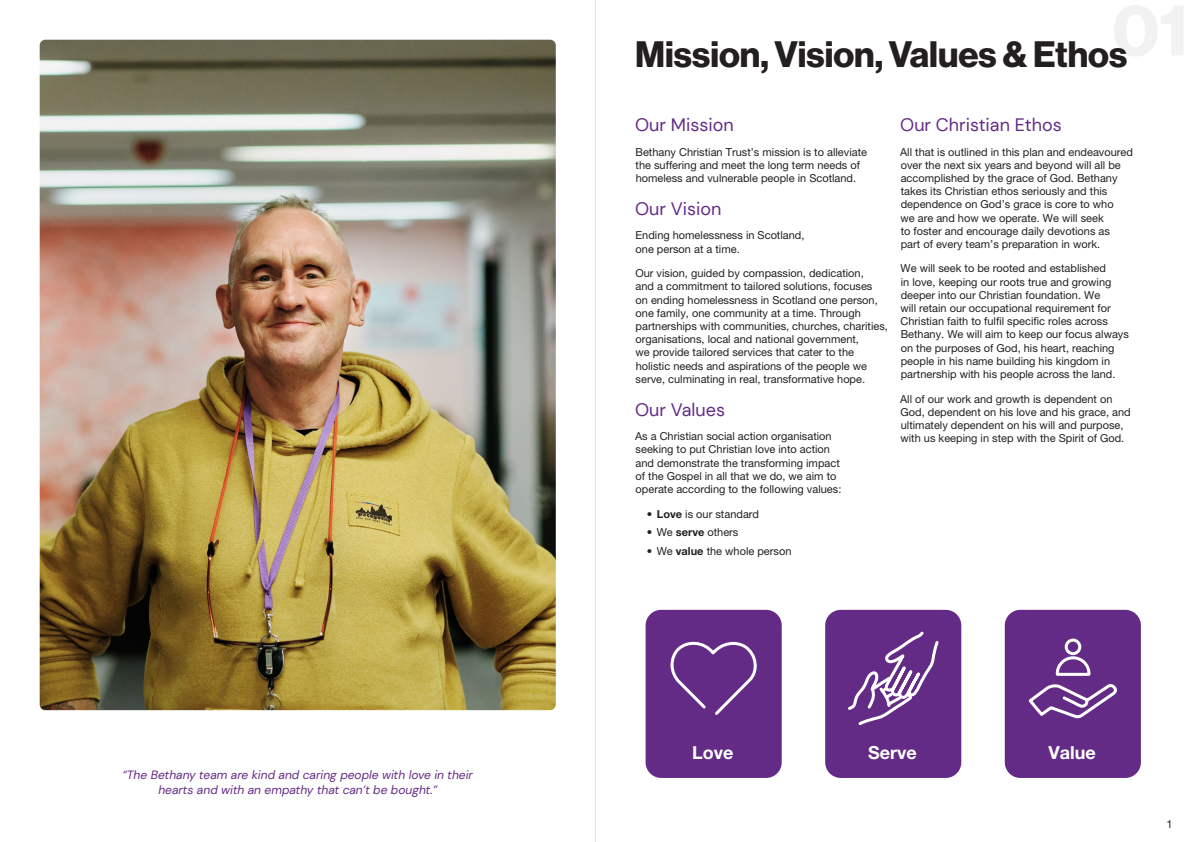
<style>
.page{position:relative;width:1191px;height:842px;background:#fff}
.page>*{position:absolute;margin:0;border:0;box-sizing:border-box;transform-origin:0 0}
.t1{font:36px "N Haas Grotesk DS Pro 75 Bd";color:#231f20}
.Sub_Header{font:18px "DM Sans";color:#632b86}
.Sub_Header-2{font:700 18px "Helvetica Neue LT Pro";color:#fff}
.Pull_Quotes{font:italic 12px/14.4px "DM Sans";color:#632b86;text-align:center}
.Body_Regular{font:11px/13.2px "Helvetica Neue LT Pro";color:#231f20}
.s1{font-weight:700}
</style>
<div class="page">
<img style="left:40px;top:40px;width:516px;height:670px">
<div style="left:1004px;top:610px;width:136px;height:168px;background:#632b86;border-radius:16px"></div>
<div style="left:645px;top:610px;width:136px;height:168px;background:#632b86;border-radius:16px"></div>
<div style="left:825px;top:610px;width:136px;height:168px;background:#632b86;border-radius:16px"></div>
<svg style="left:670px;top:641px;width:87px;height:74px"></svg>
<div style="left:1064px;top:638px;width:17px;height:17px;border:3px solid #fff;border-radius:50%"></div>
<svg style="left:1028px;top:655px;width:89px;height:64px"></svg>
<svg style="left:848px;top:631px;width:91px;height:94px"></svg>
<hr style="left:595px;top:0;width:1px;height:842px;background:#e5e5e5">
<p class="Pull_Quotes" style="left:122px;top:768px;width:352px">“The Bethany team are kind and caring people with love in their hearts and with an empathy that can’t be bought.”</p>
<p class="t1" style="left:635px;top:34px;width:554px">Mission, Vision, Values &amp; Ethos<sup>01</sup></p>
<p class="Sub_Header" style="left:635px;top:114px;width:100px">Our Mission</p>
<p class="Body_Regular" style="left:635px;top:145px;width:233px">Bethany Christian Trust’s mission is to alleviate the suffering and meet the long term needs of homeless and vulnerable people in Scotland.</p>
<p class="Sub_Header" style="left:635px;top:197px;width:88px">Our Vision</p>
<p class="Body_Regular" style="left:635px;top:229px;width:170px">Ending homelessness in Scotland, one person at a time.</p>
<p class="Body_Regular" style="left:635px;top:266px;width:254px">Our vision, guided by compassion, dedication,<br>and a commitment to tailored solutions, focuses<br>on ending homelessness in Scotland one person, one family, one community at a time. Through partnerships with communities, churches, charities, organisations, local and national government,<br>we provide tailored services that cater to the holistic needs and aspirations of the people we serve, culminating in real, transformative hope.</p>
<p class="Sub_Header" style="left:635px;top:398px;width:91px">Our Values</p>
<p class="Body_Regular" style="left:635px;top:430px;width:208px">As a Christian social action organisation seeking to put Christian love into action and demonstrate the transforming impact of the Gospel in all that we do, we aim to operate according to the following values:</p>
<p class="Body_Regular" style="left:647px;top:507px;width:114px"><span class="s1">• Love</span> is our standard</p>
<p class="Body_Regular" style="left:647px;top:526px;width:93px">• We <span class="s1">serve</span> others</p>
<p class="Body_Regular" style="left:647px;top:545px;width:146px">• We <span class="s1">value</span> the whole person</p>
<p class="Sub_Header" style="left:900px;top:114px;width:163px">Our Christian Ethos</p>
<p class="Body_Regular" style="left:900px;top:145px;width:234px">All that is outlined in this plan and endeavoured over the next six years and beyond will all be accomplished by the grace of God. Bethany takes its Christian ethos seriously and this dependence on God’s grace is core to who<br>we are and how we operate. We will seek<br>to foster and encourage daily devotions as<br>part of every team’s preparation in work.</p>
<p class="Body_Regular" style="left:900px;top:262px;width:230px">We will seek to be rooted and established<br>in love, keeping our roots true and growing deeper into our Christian foundation. We<br>will retain our occupational requirement for Christian faith to fulfil specific roles across Bethany. We will aim to keep our focus always on the purposes of God, his heart, reaching people in his name building his kingdom in partnership with his people across the land.</p>
<p class="Body_Regular" style="left:900px;top:392px;width:232px">All of our work and growth is dependent on God, dependent on his love and his grace, and ultimately dependent on his will and purpose, with us keeping in step with the Spirit of God.</p>
<p class="Sub_Header-2" style="left:692px;top:741px;width:43px">Love</p>
<p class="Sub_Header-2" style="left:868px;top:741px;width:50px">Serve</p>
<p class="Sub_Header-2" style="left:1048px;top:741px;width:49px">Value</p>
<p class="Body_Regular" style="left:1166px;top:817px;width:8px">1</p>
</div>
